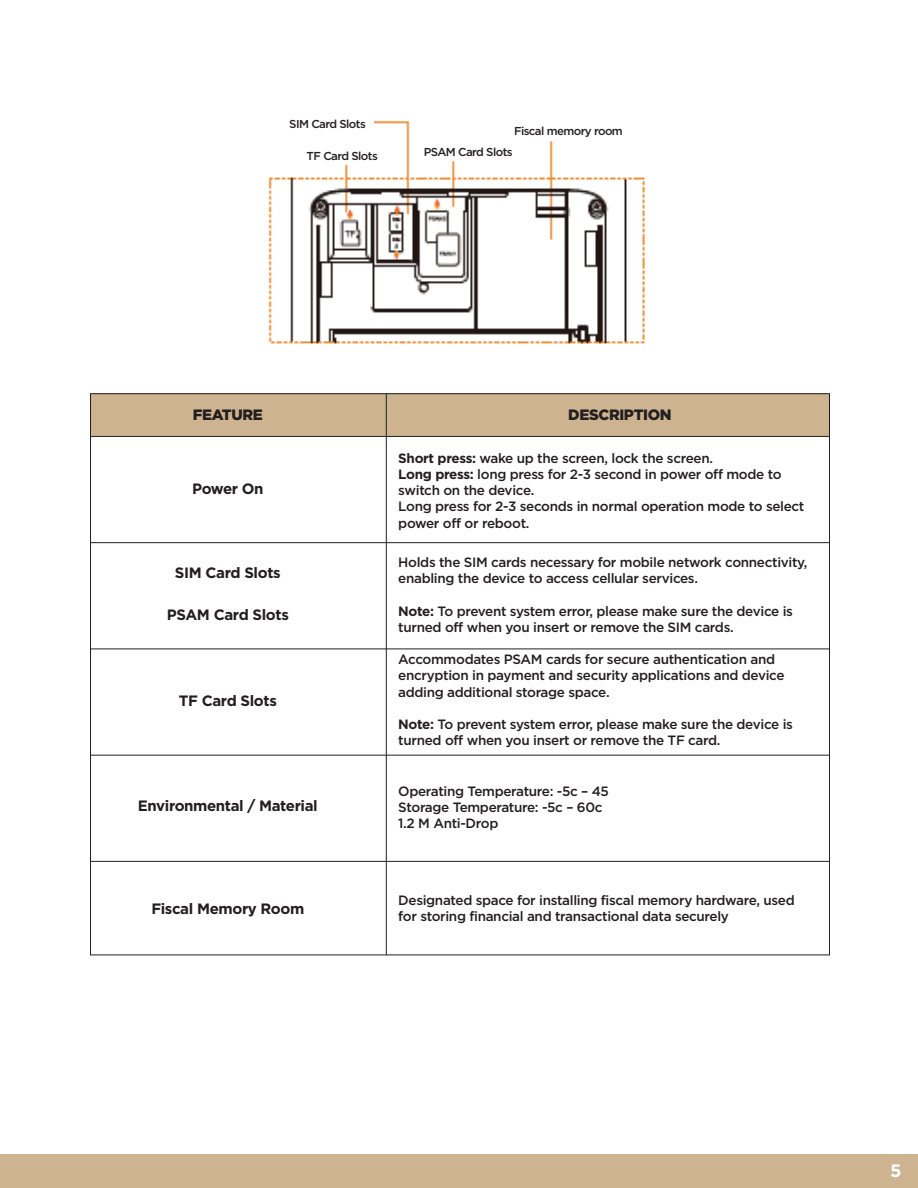
<style>
.page{position:relative;width:918px;height:1188px;background:#fff}
.page>*{position:absolute;margin:0;border:0;box-sizing:border-box;transform-origin:0 0}
.t1{font:700 18px "Gotham";color:#fff}
.t2{font:700 15px "Gotham";letter-spacing:-.025em;color:#231f20}
.t3{font:900 15px "Gotham";letter-spacing:-.025em;color:#231f20}
.t4{font:500 13.5px/16.2px "Gotham";letter-spacing:-.025em;color:#231f20}
.t5{font:500 11.55px "Gotham";letter-spacing:-.05em;color:#231f20}
.s1{font-weight:700}
</style>
<div class="page">
<div style="left:0;top:1155px;width:918px;height:33px;background:#cdb390"></div>
<img style="left:268px;top:120px;width:377px;height:224px">
<div style="left:281px;top:112px;width:93px;height:21px;background:#fff"></div>
<div style="left:281px;top:145px;width:108px;height:17px;background:#fff"></div>
<div style="left:418px;top:142px;width:108px;height:17px;background:#fff"></div>
<div style="left:507px;top:117px;width:136px;height:20px;background:#fff"></div>
<div style="left:90px;top:393px;width:740px;height:43px;background:#cdb390"></div>
<hr style="left:386px;top:394px;width:1px;height:561px;background:#231f20">
<hr style="left:91px;top:436px;width:739px;height:1px;background:#231f20">
<hr style="left:91px;top:542px;width:739px;height:1px;background:#231f20">
<hr style="left:91px;top:649px;width:739px;height:1px;background:#231f20">
<hr style="left:91px;top:755px;width:739px;height:1px;background:#231f20">
<hr style="left:91px;top:861px;width:739px;height:1px;background:#231f20">
<p class="t5" style="left:289px;top:117px;width:78px">SIM Card Slots</p>
<p class="t5" style="left:307px;top:150px;width:73px">TF Card Slots</p>
<p class="t5" style="left:514px;top:124px;width:110px">Fiscal memory room</p>
<p class="t5" style="left:424px;top:145px;width:90px">PSAM Card Slots</p>
<p class="t3" style="left:193px;top:406px;width:72px">FEATURE</p>
<p class="t3" style="left:568px;top:406px;width:105px">DESCRIPTION</p>
<p class="t2" style="left:192px;top:479px;width:73px">Power On</p>
<p class="t2" style="left:175px;top:563px;width:107px">SIM Card Slots</p>
<p class="t2" style="left:167px;top:605px;width:124px">PSAM Card Slots</p>
<p class="t2" style="left:179px;top:691px;width:100px">TF Card Slots</p>
<p class="t2" style="left:138px;top:796px;width:181px">Environmental / Material</p>
<p class="t2" style="left:151px;top:899px;width:155px">Fiscal Memory Room</p>
<p class="t4" style="left:398px;top:450px;width:408px"><span class="s1">Short press:</span> wake up the screen, lock the screen.<br><span class="s1">Long press:</span> long press for 2-3 second in power off mode to switch on the device.<br>Long press for 2-3 seconds in normal operation mode to select power off or reboot.</p>
<p class="t4" style="left:398px;top:554px;width:411px">Holds the SIM cards necessary for mobile network connectivity, enabling the device to access cellular services.</p>
<p class="t4" style="left:398px;top:603px;width:396px"><span class="s1">Note:</span> To prevent system error, please make sure the device is turned off when you insert or remove the SIM cards.</p>
<p class="t4" style="left:398px;top:651px;width:388px">Accommodates PSAM cards for secure authentication and encryption in payment and security applications and device adding additional storage space.</p>
<p class="t4" style="left:398px;top:716px;width:396px"><span class="s1">Note:</span> To prevent system error, please make sure the device is turned off when you insert or remove the TF card.</p>
<p class="t4" style="left:398px;top:783px;width:212px">Operating Temperature: -5c – 45<br>Storage Temperature: -5c – 60c<br>1.2 M Anti-Drop</p>
<p class="t4" style="left:398px;top:892px;width:398px">Designated space for installing fiscal memory hardware, used for storing financial and transactional data securely</p>
<h1 class="t1" style="left:890px;top:1159px;width:13px">5</h1>
</div>
